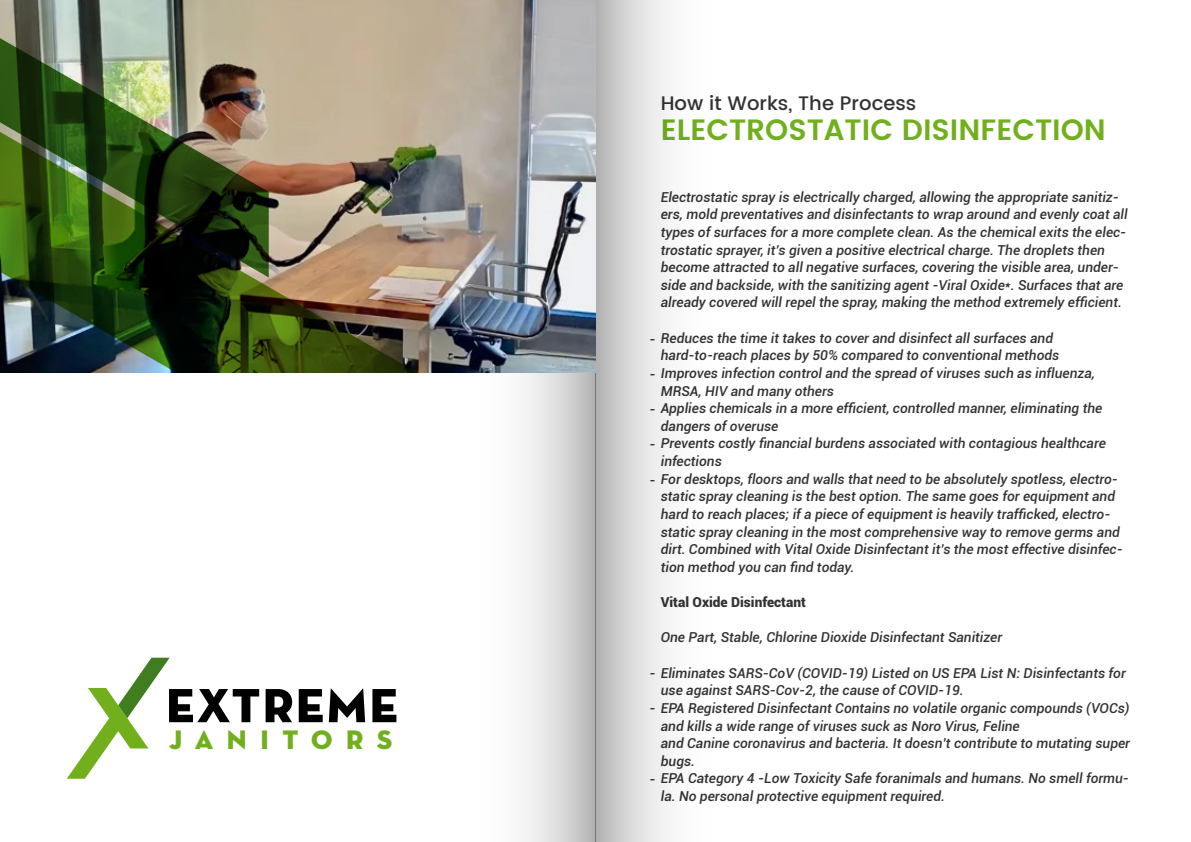
<style>
.page{position:relative;width:1191px;height:842px;background:#fff}
.page>*{position:absolute;margin:0;border:0;box-sizing:border-box;transform-origin:0 0}
.t1{font:600 29.4px "Poppins";color:#72af1d}
.t2{font:27.3px "Neutraface Display Titling";letter-spacing:.5em;color:#72af1d}
.t3{font:500 19.6px "Poppins";color:#333}
.t4{font:italic 500 13.7px/17.6px "Roboto";color:#333}
.t5{font:900 13.7px "Roboto";color:#333}
</style>
<div class="page">
<svg style="left:266px;top:689px;width:26px;height:33px"></svg>
<svg style="left:299px;top:689px;width:24px;height:33px"></svg>
<svg style="left:329px;top:688px;width:36px;height:34px"></svg>
<svg style="left:372px;top:689px;width:24px;height:33px"></svg>
<svg style="left:67px;top:658px;width:192px;height:121px"></svg>
<svg style="left:461px;top:372px;width:134px;height:470px"></svg>
<svg style="left:595px;top:0;width:74px;height:842px"></svg>
<img style="left:0;top:0;width:595px;height:132px">
<img style="left:0;top:132px;width:595px;height:240px">
<img style="left:0;top:38px;width:269px;height:239px">
<h2 class="t2" style="left:169px;top:722px;width:225px">JANITORS</h2>
<h3 class="t3" style="left:661px;top:88px;width:257px">How it Works, The Process</h3>
<h1 class="t1" style="left:661px;top:108px;width:446px">ELECTROSTATIC DISINFECTION</h1>
<p class="t4" style="left:661px;top:187px;width:468px">Electrostatic spray is electrically charged, allowing the appropriate sanitiz&shy;ers, mold preventatives and disinfectants to wrap around and evenly coat all types of surfaces for a more complete clean. As the chemical exits the elec&shy;trostatic sprayer, it’s given a positive electrical charge. The droplets then become attracted to all negative surfaces, covering the visible area, under&shy;side and backside, with the sanitizing agent -Viral Oxide*. Surfaces that are already covered will repel the spray, making the method extremely efficient.</p>
<p class="t4" style="left:661px;top:328px;width:400px;text-indent:-11px">- Reduces the time it takes to cover and disinfect all surfaces and hard-to-reach places by 50% compared to conventional methods</p>
<p class="t4" style="left:661px;top:364px;width:435px;text-indent:-11px">- Improves infection control and the spread of viruses such as influenza,<br>MRSA, HIV and many others</p>
<p class="t4" style="left:661px;top:399px;width:443px;text-indent:-11px">- Applies chemicals in a more efficient, controlled manner, eliminating the dangers of overuse</p>
<p class="t4" style="left:661px;top:434px;width:446px;text-indent:-11px">- Prevents costly financial burdens associated with contagious healthcare infections</p>
<p class="t4" style="left:661px;top:469px;width:463px;text-indent:-11px">- For desktops, floors and walls that need to be absolutely spotless, electro&shy;static spray cleaning is the best option. The same goes for equipment and hard to reach places; if a piece of equipment is heavily trafficked, electro&shy;static spray cleaning in the most comprehensive way to remove germs and dirt. Combined with Vital Oxide Disinfectant it’s the most effective disinfec&shy;tion method you can find today.</p>
<p class="t5" style="left:661px;top:592px;width:147px">Vital Oxide Disinfectant</p>
<p class="t4" style="left:661px;top:628px;width:343px">One Part, Stable, Chlorine Dioxide Disinfectant Sanitizer</p>
<p class="t4" style="left:661px;top:663px;width:466px;text-indent:-11px">- Eliminates SARS-CoV (COVID-19) Listed on US EPA List N: Disinfectants for use against SARS-Cov-2, the cause of COVID-19.</p>
<p class="t4" style="left:661px;top:699px;width:471px;text-indent:-11px">- EPA Registered Disinfectant Contains no volatile organic compounds (VOCs) and kills a wide range of viruses suck as Noro Virus, Feline<br>and Canine coronavirus and bacteria. It doesn’t contribute to mutating super bugs.</p>
<p class="t4" style="left:661px;top:769px;width:470px;text-indent:-11px">- EPA Category 4 -Low Toxicity Safe foranimals and humans. No smell formu&shy;la. No personal protective equipment required.</p>
</div>
